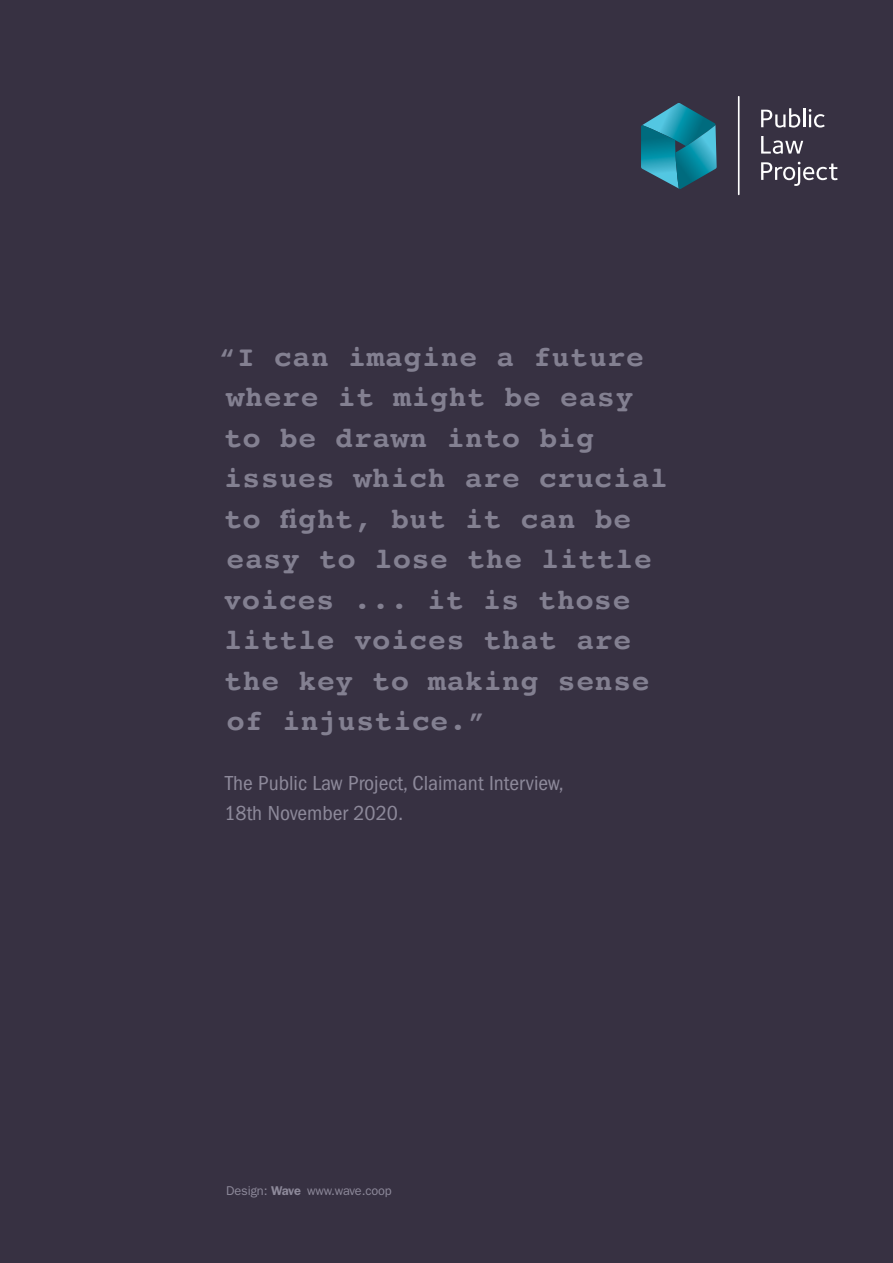
<style>
.page{position:relative;width:893px;height:1263px;background:#373142}
.page>*{position:absolute;margin:0;border:0;box-sizing:border-box;transform-origin:0 0}
.t1{font:700 28.5px/40.5px "Courier";letter-spacing:.025em;color:#838091;scale:1.04 1}
.t2{font:condensed 21px/30px "ITC Franklin Gothic Std";color:#8d899a;scale:1.04 1}
.t3{font:12.75px "ITC Franklin Gothic Std";letter-spacing:-.01em;color:#8d899a}
.s1{font-weight:600}
</style>
<div class="page">
<svg style="left:761px;top:108px;width:64px;height:20px"></svg>
<svg style="left:761px;top:136px;width:42px;height:18px"></svg>
<svg style="left:761px;top:162px;width:77px;height:24px"></svg>
<hr style="left:738px;top:97px;width:1px;height:97px;background:#fff">
<svg style="left:641px;top:103px;width:76px;height:86px"></svg>
<p class="t1" style="left:218px;top:335px;width:434px">“I can imagine a future where it might be easy to be drawn into big issues which are crucial to fight, but it can be easy to lose the little voices ... it is those little voices that are the key to making sense of injustice.”</p>
<p class="t2" style="left:224px;top:768px;width:328px">The Public Law Project, Claimant Interview,<br>18th November 2020.</p>
<p class="t3" style="left:226px;top:1183px;width:167px">Design: <span class="s1">Wave</span> www.wave.coop</p>
</div>
